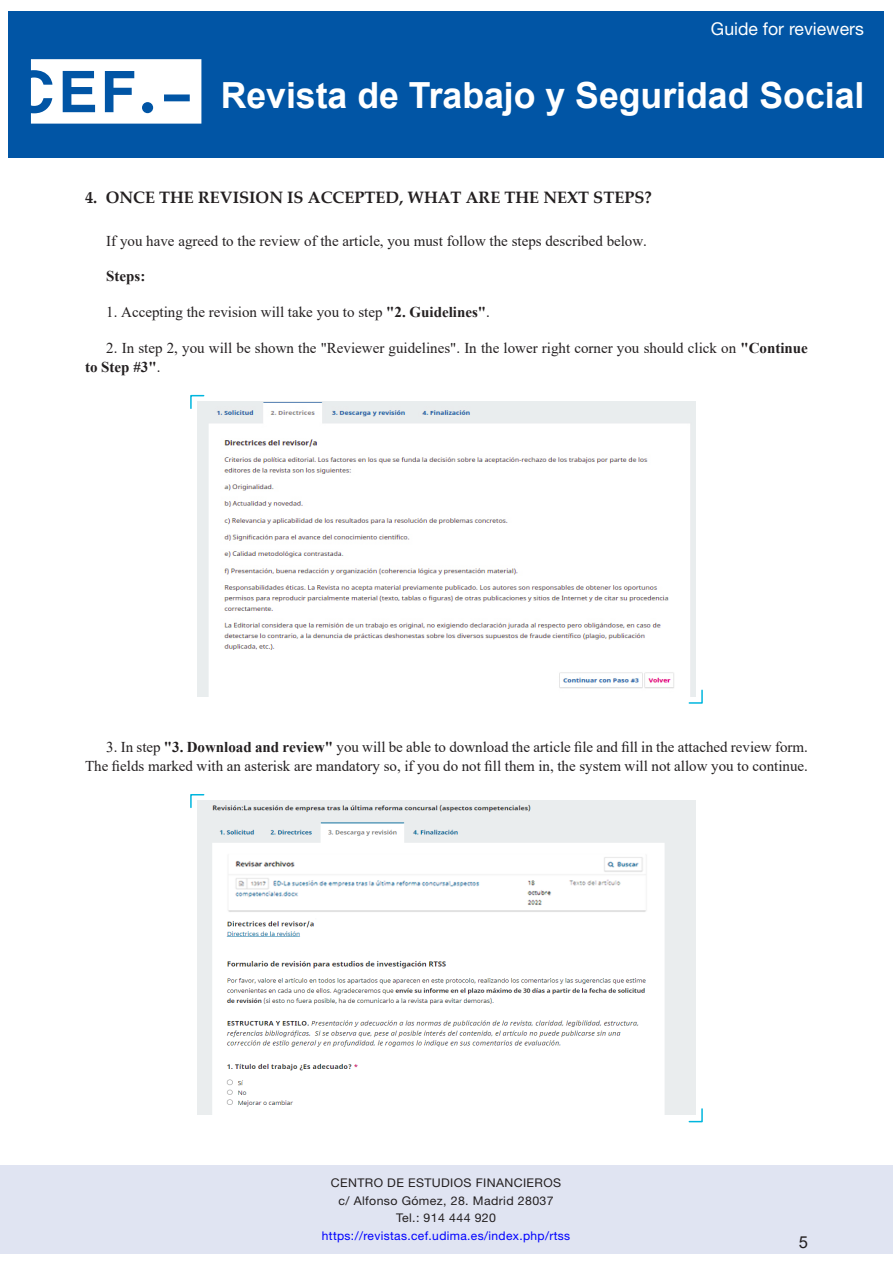
<style>
.page{position:relative;width:893px;height:1263px;background:#fff}
.page>*{position:absolute;margin:0;border:0;box-sizing:border-box;transform-origin:0 0}
.t1{font:700 36px "Arial";color:#fff}
.t2{font:17.7px "Helvetica Neue LT Std";color:#fff}
.epígrafe_1{font:700 16.5px "Palatino Linotype";color:#231f20}
.t3{font:16.5px "Arial";color:#231f20}
.texto_normal{font:15px/18.8px "Times New Roman";color:#231f20}
.texto_normal-2{font:700 15px "Times New Roman";color:#231f20}
.t4{font:12px/17.7px "Helvetica Neue LT Std";letter-spacing:.03em;color:#231f20;text-align:center}
.t5{font:12px "Helvetica Neue LT Std";letter-spacing:.03em;color:#00f}
.s1{font-weight:700}
</style>
<div class="page">
<div style="left:0;top:1165px;width:893px;height:88px;background:#e0e4f2"></div>
<div style="left:9px;top:11px;width:875px;height:146px;background:#0155a5"></div>
<svg style="left:31px;top:59px;width:170px;height:65px"></svg>
<img style="left:197px;top:401px;width:498px;height:295px">
<svg style="left:190px;top:394px;width:15px;height:16px"></svg>
<svg style="left:688px;top:689px;width:15px;height:15px"></svg>
<img style="left:197px;top:800px;width:498px;height:314px">
<svg style="left:190px;top:794px;width:15px;height:15px"></svg>
<svg style="left:688px;top:1107px;width:15px;height:16px"></svg>
<p class="t2" style="left:711px;top:18px;width:154px">Guide for reviewers</p>
<h1 class="t1" style="left:221px;top:70px;width:645px">Revista de Trabajo y Seguridad Social</h1>
<p class="epígrafe_1" style="left:85px;top:186px;width:568px">4. ONCE THE REVISION IS ACCEPTED, WHAT ARE THE NEXT STEPS?</p>
<p class="texto_normal" style="left:106px;top:231px;width:542px">If you have agreed to the review of the article, you must follow the steps described below.</p>
<p class="texto_normal-2" style="left:106px;top:265px;width:41px">Steps:</p>
<p class="texto_normal" style="left:106px;top:302px;width:385px">1. Accepting the revision will take you to step <span class="s1">"2. Guidelines"</span>.</p>
<p class="texto_normal" style="left:85px;top:338px;width:724px;text-indent:21px">2. In step 2, you will be shown the "Reviewer guidelines". In the lower right corner you should click on <span class="s1">"Continue to Step #3"</span>.</p>
<p class="texto_normal" style="left:85px;top:737px;width:724px;text-align:right">3. In step <span class="s1">"3. Download and review"</span> you will be able to download the article file and fill in the attached review form.<br>The fields marked with an asterisk are mandatory so, if you do not fill them in, the system will not allow you to continue.</p>
<p class="t4" style="left:331px;top:1173px;width:232px">CENTRO DE ESTUDIOS FINANCIEROS c/ Alfonso Gómez, 28. Madrid 28037<br>Tel.: 914 444 920</p>
<p class="t5" style="left:322px;top:1229px;width:250px">https://revistas.cef.udima.es/index.php/rtss</p>
<p class="t3" style="left:799px;top:1230px;width:11px">5</p>
</div>
